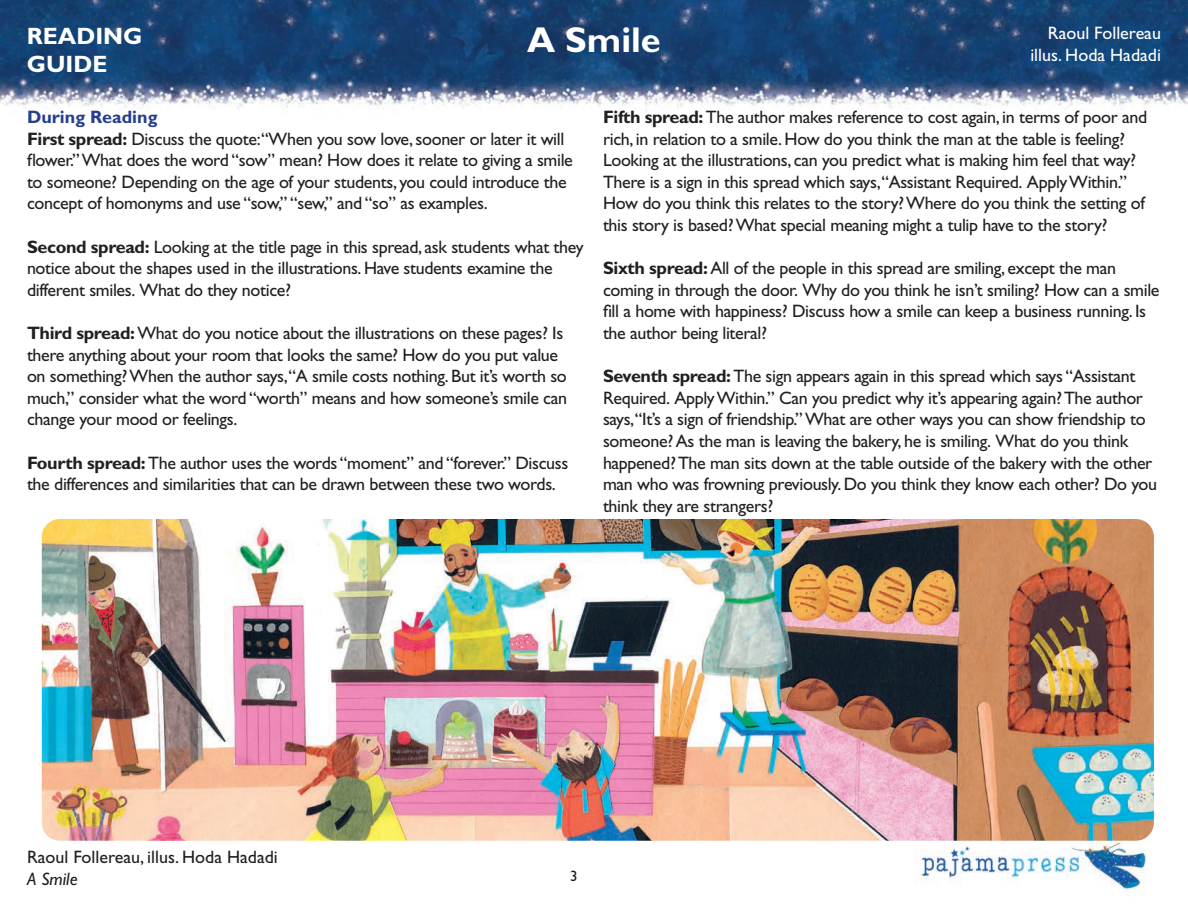
<style>
.page{position:relative;width:1188px;height:918px;background:#fff}
.page>*{position:absolute;margin:0;border:0;box-sizing:border-box;transform-origin:0 0}
.t1{font:700 36px "Gill Sans Std";color:#fff}
.t2{font:700 23.7px/28.5px "Gill Sans Std";color:#fff}
.t3{font:18px/21.6px "Gill Sans Std";letter-spacing:-.02em;color:#231f20}
.t4{font:18px "Gill Sans Std";color:#231f20}
.t5{font:18px/21.6px "Gill Sans Std";color:#fff;text-align:right}
.t6{font:700 18px "Gill Sans Std";color:#253f8e}
.t7{font:italic 18px "Gill Sans Std";color:#231f20}
.t8{font:15px "Gill Sans Std";color:#231f20}
.s1{font-weight:700}
</style>
<div class="page">
<img style="left:0;top:0;width:1188px;height:109px">
<img style="left:915px;top:842px;width:231px;height:48px">
<img style="left:42px;top:519px;width:1112px;height:322px">
<h2 class="t2" style="left:27px;top:22px;width:117px">READING<br>GUIDE</h2>
<h1 class="t1" style="left:527px;top:18px;width:135px">A Smile</h1>
<p class="t5" style="left:1030px;top:23px;width:132px">Raoul Follereau illus. Hoda Hadadi</p>
<p class="t6" style="left:27px;top:106px;width:132px">During Reading</p>
<p class="t3" style="left:27px;top:128px;width:547px"><span class="s1">First spread:</span> Discuss the quote:“When you sow love, sooner or later it will flower.” What does the word “sow” mean? How does it relate to giving a smile to someone? Depending on the age of your students, you could introduce the concept of homonyms and use “sow,” “sew,” and “so” as examples.</p>
<p class="t3" style="left:27px;top:236px;width:558px"><span class="s1">Second spread:</span> Looking at the title page in this spread, ask students what they notice about the shapes used in the illustrations. Have students examine the different smiles. What do they notice?</p>
<p class="t3" style="left:27px;top:322px;width:542px"><span class="s1">Third spread:</span> What do you notice about the illustrations on these pages? Is there anything about your room that looks the same? How do you put value on something? When the author says,“A smile costs nothing. But it’s worth so much,” consider what the word “worth” means and how someone’s smile can change your mood or feelings.</p>
<p class="t3" style="left:27px;top:452px;width:543px"><span class="s1">Fourth spread:</span> The author uses the words “moment” and “forever.” Discuss the differences and similarities that can be drawn between these two words.</p>
<p class="t3" style="left:603px;top:106px;width:546px"><span class="s1">Fifth spread:</span> The author makes reference to cost again, in terms of poor and rich, in relation to a smile. How do you think the man at the table is feeling?<br>Looking at the illustrations, can you predict what is making him feel that way?<br>There is a sign in this spread which says,“Assistant Required. Apply Within.” How do you think this relates to the story? Where do you think the setting of this story is based? What special meaning might a tulip have to the story?</p>
<p class="t3" style="left:603px;top:257px;width:558px"><span class="s1">Sixth spread:</span> All of the people in this spread are smiling, except the man coming in through the door. Why do you think he isn’t smiling? How can a smile fill a home with happiness? Discuss how a smile can keep a business running. Is the author being literal?</p>
<p class="t3" style="left:603px;top:365px;width:556px"><span class="s1">Seventh spread:</span> The sign appears again in this spread which says “Assistant Required. Apply Within.” Can you predict why it’s appearing again? The author says,“It’s a sign of friendship.” What are other ways you can show friendship to someone? As the man is leaving the bakery, he is smiling. What do you think happened? The man sits down at the table outside of the bakery with the other man who was frowning previously. Do you think they know each other? Do you think they are strangers?</p>
<p class="t4" style="left:27px;top:847px;width:252px">Raoul Follereau, illus. Hoda Hadadi</p>
<p class="t7" style="left:27px;top:869px;width:52px">A Smile</p>
<p class="t8" style="left:570px;top:868px;width:9px">3</p>
</div>
